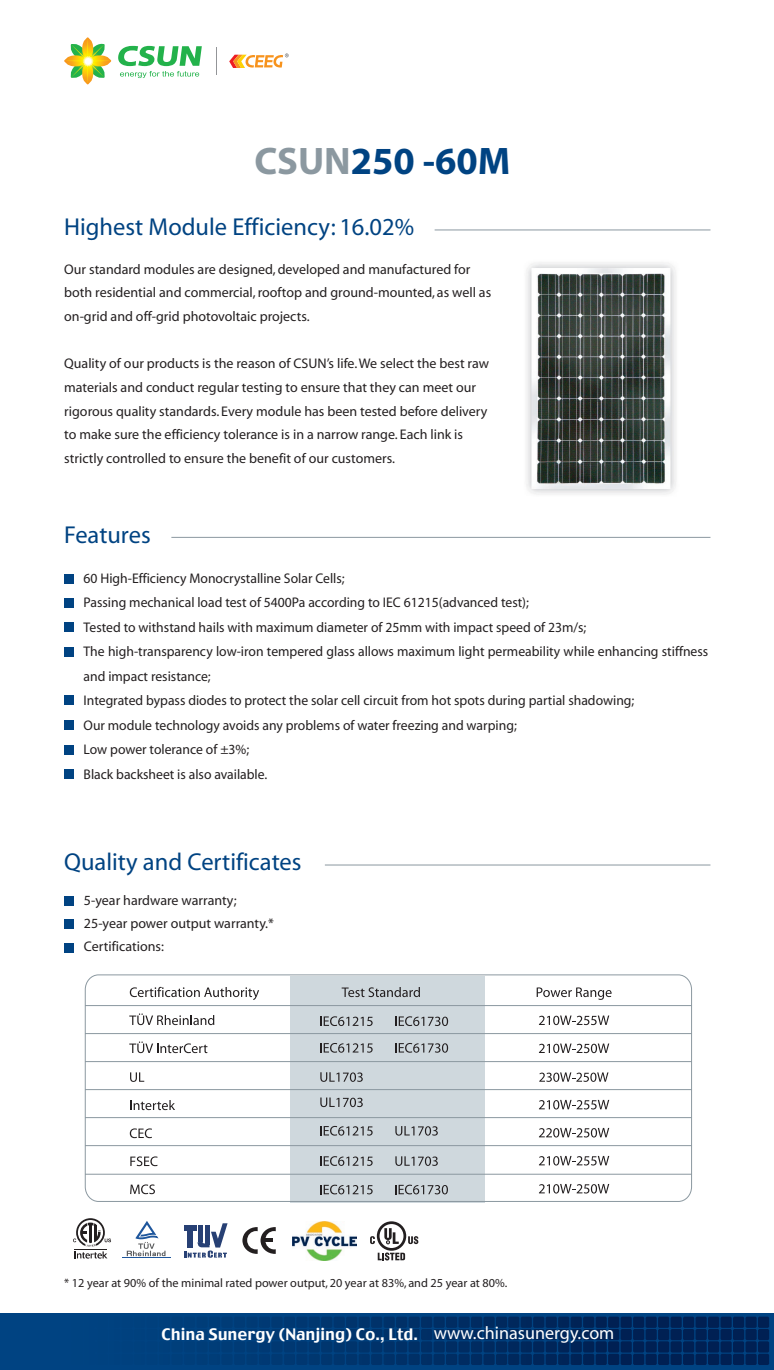
<style>
.page{position:relative;width:774px;height:1370px;background:#fff}
.page>*{position:absolute;margin:0;border:0;box-sizing:border-box;transform-origin:0 0}
.t1{font:700 38.5px "Myriad Pro";color:#004382}
.t2{font:24.5px "Myriad";color:#004382}
.t3{font:15.75px "Charcoal";color:#fff}
.t4{font:14px/24.5px "Myriad";color:#231f20}
.t5{font:12.25px "Myriad";color:#231f20}
.s1{color:#8b98a0}
.s2{font-family:"Myriad";font-size:18.03px}
</style>
<div class="page">
<hr style="left:435px;top:229px;width:275px;height:1px;background:#8b98a0">
<hr style="left:171px;top:537px;width:539px;height:1px;background:#8b98a0">
<hr style="left:325px;top:864px;width:385px;height:1px;background:#8b98a0">
<div style="left:64px;top:895px;width:10px;height:10px;background:#004382"></div>
<div style="left:64px;top:919px;width:10px;height:10px;background:#004382"></div>
<div style="left:64px;top:942px;width:10px;height:10px;background:#004382"></div>
<div style="left:64px;top:574px;width:10px;height:10px;background:#004382"></div>
<div style="left:64px;top:597px;width:10px;height:10px;background:#004382"></div>
<div style="left:64px;top:622px;width:10px;height:10px;background:#004382"></div>
<div style="left:64px;top:646px;width:10px;height:10px;background:#004382"></div>
<div style="left:64px;top:720px;width:10px;height:10px;background:#004382"></div>
<div style="left:64px;top:744px;width:10px;height:10px;background:#004382"></div>
<div style="left:64px;top:769px;width:10px;height:10px;background:#004382"></div>
<div style="left:64px;top:695px;width:10px;height:10px;background:#004382"></div>
<div style="left:0;top:1312px;width:773px;height:57px;background:#004382"></div>
<svg style="left:217px;top:1316px;width:552px;height:48px"></svg>
<svg style="left:229px;top:54px;width:60px;height:14px"></svg>
<svg style="left:216px;top:47px;width:1px;height:28px"></svg>
<svg style="left:118px;top:46px;width:84px;height:32px"></svg>
<svg style="left:64px;top:37px;width:47px;height:47px"></svg>
<img style="left:526px;top:262px;width:150px;height:233px">
<svg style="left:242px;top:1227px;width:34px;height:26px"></svg>
<img style="left:292px;top:1221px;width:64px;height:39px">
<hr style="left:122px;top:1257px;width:49px;height:1px;background:#1e569c">
<svg style="left:127px;top:1221px;width:38px;height:34px"></svg>
<svg style="left:184px;top:1223px;width:44px;height:34px"></svg>
<svg style="left:73px;top:1218px;width:38px;height:40px"></svg>
<div style="left:290px;top:975px;width:194px;height:227px;background:#cfd8dd"></div>
<div style="left:85px;top:974px;width:607px;height:227px;border:1px solid #8b98a0;border-radius:14px"></div>
<hr style="left:85px;top:1088px;width:607px;height:1px;background:#8b98a0">
<hr style="left:85px;top:1116px;width:607px;height:1px;background:#8b98a0">
<hr style="left:85px;top:1144px;width:607px;height:1px;background:#8b98a0">
<hr style="left:85px;top:1173px;width:607px;height:1px;background:#8b98a0">
<hr style="left:85px;top:1060px;width:607px;height:1px;background:#8b98a0">
<hr style="left:85px;top:1032px;width:607px;height:1px;background:#8b98a0">
<hr style="left:85px;top:1005px;width:607px;height:1px;background:#8b98a0">
<svg style="left:130px;top:986px;width:129px;height:13px"></svg>
<svg style="left:129px;top:1013px;width:85px;height:11px"></svg>
<svg style="left:129px;top:1041px;width:78px;height:11px"></svg>
<svg style="left:130px;top:1100px;width:45px;height:9px"></svg>
<svg style="left:130px;top:1128px;width:22px;height:9px"></svg>
<svg style="left:130px;top:1156px;width:28px;height:9px"></svg>
<svg style="left:130px;top:1184px;width:25px;height:9px"></svg>
<svg style="left:537px;top:987px;width:74px;height:12px"></svg>
<svg style="left:539px;top:1015px;width:70px;height:9px"></svg>
<svg style="left:539px;top:1043px;width:70px;height:9px"></svg>
<svg style="left:539px;top:1099px;width:70px;height:10px"></svg>
<svg style="left:539px;top:1127px;width:70px;height:10px"></svg>
<svg style="left:539px;top:1155px;width:70px;height:10px"></svg>
<svg style="left:539px;top:1184px;width:70px;height:9px"></svg>
<svg style="left:342px;top:987px;width:78px;height:9px"></svg>
<svg style="left:320px;top:1097px;width:43px;height:9px"></svg>
<svg style="left:320px;top:1072px;width:43px;height:9px"></svg>
<svg style="left:320px;top:1016px;width:53px;height:9px"></svg>
<svg style="left:395px;top:1016px;width:53px;height:9px"></svg>
<svg style="left:320px;top:1043px;width:53px;height:9px"></svg>
<svg style="left:395px;top:1043px;width:53px;height:9px"></svg>
<svg style="left:320px;top:1125px;width:53px;height:10px"></svg>
<svg style="left:395px;top:1126px;width:43px;height:9px"></svg>
<svg style="left:320px;top:1156px;width:53px;height:9px"></svg>
<svg style="left:395px;top:1156px;width:43px;height:9px"></svg>
<svg style="left:320px;top:1184px;width:53px;height:10px"></svg>
<svg style="left:395px;top:1184px;width:53px;height:10px"></svg>
<svg style="left:130px;top:1072px;width:14px;height:9px"></svg>
<svg style="left:539px;top:1072px;width:69px;height:9px"></svg>
<svg style="left:378px;top:1252px;width:27px;height:8px"></svg>
<svg style="left:408px;top:1236px;width:10px;height:7px"></svg>
<svg style="left:377px;top:1221px;width:29px;height:29px"></svg>
<svg style="left:380px;top:1223px;width:23px;height:24px"></svg>
<svg style="left:384px;top:1227px;width:15px;height:16px"></svg>
<svg style="left:370px;top:1236px;width:5px;height:7px"></svg>
<p class="t1" style="left:254px;top:136px;width:258px"><span class="s1">CSUN</span>250 -60M</p>
<p class="t2" style="left:64px;top:215px;width:351px">Highest Module Efficiency: 16.02%</p>
<p class="t4" style="left:64px;top:258px;width:428px;line-height:23.6px">Our standard modules are designed, developed and manufactured for both residential and commercial, rooftop and ground-mounted, as well as on-grid and off-grid photovoltaic projects.</p>
<p class="t4" style="left:64px;top:352px;width:426px;line-height:23.6px">Quality of our products is the reason of CSUN’s life. We select the best raw materials and conduct regular testing to ensure that they can meet our rigorous quality standards. Every module has been tested before delivery to make sure the efficiency tolerance is in a narrow range. Each link is strictly controlled to ensure the benefit of our customers.</p>
<p class="t2" style="left:64px;top:522px;width:88px">Features</p>
<p class="t4" style="left:84px;top:566px;width:626px">60 High-Efficiency Monocrystalline Solar Cells;<br>Passing mechanical load test of 5400Pa according to IEC 61215(advanced test);<br>Tested to withstand hails with maximum diameter of 25mm with impact speed of 23m/s;<br>The high-transparency low-iron tempered glass allows maximum light permeability while enhancing stiffness and impact resistance;<br>Integrated bypass diodes to protect the solar cell circuit from hot spots during partial shadowing;<br>Our module technology avoids any problems of water freezing and warping;<br>Low power tolerance of ±3%;<br>Black backsheet is also available.</p>
<p class="t2" style="left:64px;top:849px;width:239px">Quality and Certificates</p>
<p class="t4" style="left:84px;top:889px;width:192px;line-height:23.1px">5-year hardware warranty;<br>25-year power output warranty.*<br>Certifications:</p>
<p class="t5" style="left:64px;top:1276px;width:445px">* 12 year at 90% of the minimal rated power output, 20 year at 83%, and 25 year at 80%.</p>
<p class="t3" style="left:162px;top:1323px;width:454px">China Sunergy (Nanjing) Co., Ltd. <span class="s2">www.chinasunergy.com</span></p>
</div>
